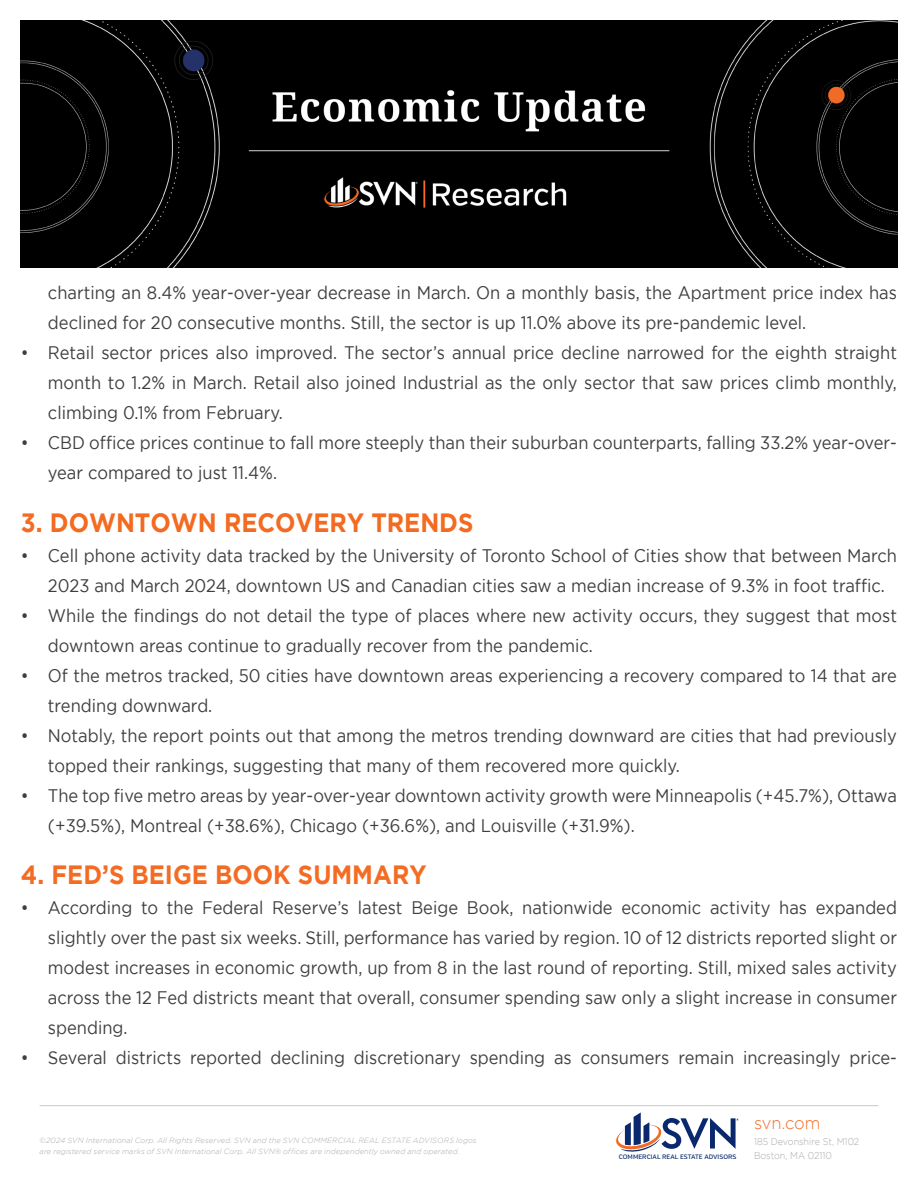
<style>
.page{position:relative;width:918px;height:1188px;background:#fff}
.page>*{position:absolute;margin:0;border:0;box-sizing:border-box;transform-origin:0 0}
.t1{font:700 26.4px "Gotham";color:#f36a21;scale:.91 1}
.t2{font:700 26.4px "Gotham";color:#f46c24;scale:.91 1}
.t3{font:18.15px/30px "Gotham";color:#3e3e3f;scale:.91 1}
.t4{font:300 17.4px "Gotham";letter-spacing:-.01em;color:#f36a21;scale:.95 1}
.t5{font:300 9.9px/13.5px "Gotham";color:#a8a9ad;scale:.91 1}
.t6{font:italic 300 7.5px/10.5px "Gotham";letter-spacing:.015em;color:#a8a9ad}
.t7{font:500 6.45px "Verb";color:#09286d}
.s1{color:#f46c24}
</style>
<div class="page">
<hr style="left:40px;top:1105px;width:838px;height:1px;background:#c7c8ca">
<svg style="left:616px;top:1112px;width:123px;height:40px"></svg>
<img style="left:21px;top:21px;width:876px;height:247px">
<p class="t3" style="left:48px;top:278px;width:935px">charting an 8.4% year-over-year decrease in March. On a monthly basis, the Apartment price index has declined for 20 consecutive months. Still, the sector is up 11.0% above its pre-pandemic level.</p>
<p class="t3" style="left:48px;top:338px;width:935px;text-align:justify;text-indent:-27px">• Retail sector prices also improved. The sector’s annual price decline narrowed for the eighth straight month to 1.2% in March. Retail also joined Industrial as the only sector that saw prices climb monthly, climbing 0.1% from February.</p>
<p class="t3" style="left:48px;top:428px;width:935px;text-indent:-27px">• CBD office prices continue to fall more steeply than their suburban counterparts, falling 33.2% year-over&shy;year compared to just 11.4%.</p>
<p class="t1" style="left:21px;top:507px;width:499px"><span class="s1">3.</span> DOWNTOWN RECOVERY TRENDS</p>
<p class="t3" style="left:48px;top:540px;width:935px;text-indent:-27px">• Cell phone activity data tracked by the University of Toronto School of Cities show that between March<br>2023 and March 2024, downtown US and Canadian cities saw a median increase of 9.3% in foot traffic.</p>
<p class="t3" style="left:48px;top:600px;width:935px;text-indent:-27px">• While the findings do not detail the type of places where new activity occurs, they suggest that most downtown areas continue to gradually recover from the pandemic.</p>
<p class="t3" style="left:48px;top:660px;width:935px;text-indent:-27px">• Of the metros tracked, 50 cities have downtown areas experiencing a recovery compared to 14 that are trending downward.</p>
<p class="t3" style="left:48px;top:720px;width:935px;text-indent:-27px">• Notably, the report points out that among the metros trending downward are cities that had previously topped their rankings, suggesting that many of them recovered more quickly.</p>
<p class="t3" style="left:48px;top:780px;width:935px;text-indent:-27px">• The top five metro areas by year-over-year downtown activity growth were Minneapolis (+45.7%), Ottawa (+39.5%), Montreal (+38.6%), Chicago (+36.6%), and Louisville (+31.9%).</p>
<p class="t2" style="left:21px;top:860px;width:447px">4. FED’S BEIGE BOOK SUMMARY</p>
<p class="t3" style="left:48px;top:893px;width:935px;text-align:justify;text-indent:-27px">• According to the Federal Reserve’s latest Beige Book, nationwide economic activity has expanded slightly over the past six weeks. Still, performance has varied by region. 10 of 12 districts reported slight or modest increases in economic growth, up from 8 in the last round of reporting. Still, mixed sales activity across the 12 Fed districts meant that overall, consumer spending saw only a slight increase in consumer spending.</p>
<p class="t3" style="left:21px;top:1043px;width:964px">• Several districts reported declining discretionary spending as consumers remain increasingly price-</p>
<p class="t6" style="left:40px;top:1136px;width:438px">©2024 SVN International Corp. All Rights Reserved. SVN and the SVN COMMERCIAL REAL ESTATE ADVISORS logos are registered service marks of SVN International Corp. All SVN® offices are independently owned and operated.</p>
<p class="t7" style="left:619px;top:1153px;width:119px">COMMERCIAL REAL ESTATE ADVISORS</p>
<p class="t4" style="left:754px;top:1113px;width:71px">svn.com</p>
<p class="t5" style="left:754px;top:1135px;width:117px">185 Devonshire St, M102<br>Boston, MA 02110</p>
</div>
